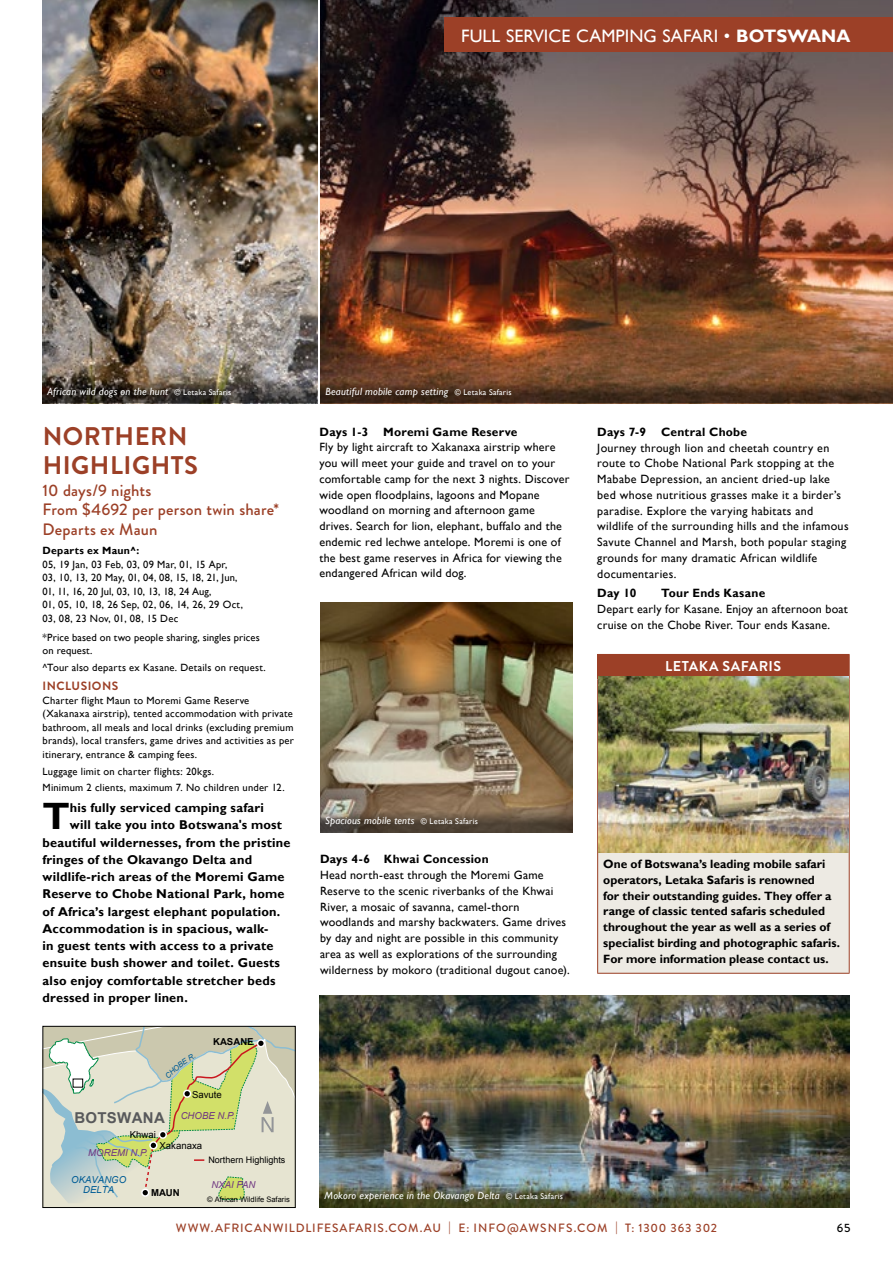
<style>
.page{position:relative;width:893px;height:1263px;background:#fff}
.page>*{position:absolute;margin:0;border:0;box-sizing:border-box;transform-origin:0 0}
.t1{font:700 38.1px "Gill Sans";color:#000}
.t2{font:700 25.5px/28.5px "Brandon Grotesque";letter-spacing:.02em;color:#9c4027}
.t3{font:18px "Gill Sans";letter-spacing:.005em;color:#fff}
.t4{font:500 16.5px/19.5px "Brandon Grotesque";letter-spacing:.01em;color:#9c4027}
.t5{font:700 15px "Arial";letter-spacing:.02em;color:#58595b}
.t6{font:700 14.25px "Brandon Grotesque";letter-spacing:.035em;color:#fff}
.t7{font:700 12.75px "Gill Sans";letter-spacing:.015em;color:#000}
.t8{font:12px/15.8px "Gill Sans";letter-spacing:.02em;color:#000}
.t9{font:700 12px/15.8px "Gill Sans";color:#000}
.t10{font:700 12px "Gill Sans";letter-spacing:.02em;color:#000}
.t11{font:500 12px "Brandon Grotesque";letter-spacing:.07em;color:#9c4027}
.t12{font:700 12px "Brandon Grotesque";letter-spacing:.04em;color:#9c4027}
.t13{font:500 12px "Brandon Grotesque";color:#000}
.t14{font:10.5px/13.5px "Gill Sans";letter-spacing:.02em;color:#000}
.t15{font:italic 10.5px "Gill Sans";letter-spacing:.02em;color:#fff}
.t16{font:700 10.5px "Gill Sans";letter-spacing:.025em;color:#000}
.t17{font:italic 9.6px "Arial";color:#703881}
.t18{font:9.6px "Arial";color:#000}
.t19{font:italic 9.6px/9.6px "Arial";color:#005c95;text-align:center}
.t20{font:700 9.6px "Arial";color:#000}
.t21{font:9px "Arial";color:#000}
.t22{font:7.5px "Arial";color:#000}
.s1{font-weight:700}
.s2{font-style:normal;font-size:8.25px}
</style>
<div class="page">
<img style="left:319px;top:995px;width:531px;height:188px">
<img style="left:319px;top:1183px;width:531px;height:25px">
<img style="left:320px;top:603px;width:252px;height:205px">
<svg style="left:320px;top:808px;width:252px;height:25px;background:#635544"></svg>
<img style="left:43px;top:0;width:274px;height:378px">
<img style="left:43px;top:378px;width:274px;height:25px">
<img style="left:320px;top:0;width:573px;height:378px">
<svg style="left:320px;top:378px;width:573px;height:25px;background:#533621"></svg>
<div style="left:598px;top:654px;width:251px;height:25px;background:#9c4027"></div>
<div style="left:598px;top:679px;width:251px;height:294px;background:#edeae3"></div>
<svg style="left:597px;top:655px;width:1px;height:24px"></svg>
<hr style="left:597px;top:654px;width:253px;height:1px;background:#9c4027">
<svg style="left:849px;top:655px;width:1px;height:24px"></svg>
<hr style="left:597px;top:679px;width:1px;height:294px;background:#9c4027">
<hr style="left:849px;top:679px;width:1px;height:294px;background:#9c4027">
<hr style="left:597px;top:973px;width:253px;height:1px;background:#9c4027">
<img style="left:598px;top:677px;width:251px;height:175px">
<div style="left:444px;top:18px;width:449px;height:34px;background:#9c4027"></div>
<svg style="left:43px;top:1026px;width:252px;height:182px;background:#d2d7b9"></svg>
<h3 class="t3" style="left:461px;top:25px;width:391px">FULL SERVICE CAMPING SAFARI • <span class="s1">BOTSWANA</span></h3>
<p class="t15" style="left:48px;top:385px;width:185px">African wild dogs on the hunt <span class="s2">© Letaka Safaris</span></p>
<p class="t15" style="left:325px;top:385px;width:188px">Beautiful mobile camp setting <span class="s2">© Letaka Safaris</span></p>
<h2 class="t2" style="left:43px;top:423px;width:157px">NORTHERN<br>HIGHLIGHTS</h2>
<h3 class="t4" style="left:43px;top:480px;width:238px">10 days/9 nights<br>From $4692 per person twin share*<br>Departs ex Maun</h3>
<p class="t16" style="left:43px;top:544px;width:98px">Departs ex Maun^:</p>
<p class="t14" style="left:43px;top:558px;width:202px">05, 19 Jan, 03 Feb, 03, 09 Mar, 01, 15 Apr, 03, 10, 13, 20 May, 01, 04, 08, 15, 18, 21, Jun, 01, 11, 16, 20 Jul, 03, 10, 13, 18, 24 Aug,<br>01, 05, 10, 18, 26 Sep, 02, 06, 14, 26, 29 Oct, 03, 08, 23 Nov, 01, 08, 15 Dec</p>
<p class="t14" style="left:43px;top:630px;width:219px">*Price based on two people sharing, singles prices on request.</p>
<p class="t14" style="left:43px;top:661px;width:225px">^Tour also departs ex Kasane. Details on request.</p>
<p class="t12" style="left:43px;top:677px;width:77px">INCLUSIONS</p>
<p class="t14" style="left:43px;top:693px;width:253px">Charter flight Maun to Moremi Game Reserve (Xakanaxa airstrip), tented accommodation with private bathroom, all meals and local drinks (excluding premium brands), local transfers, game drives and activities as per itinerary, entrance &amp; camping fees.</p>
<p class="t14" style="left:43px;top:763px;width:244px;line-height:17px">Luggage limit on charter flights: 20kgs.<br>Minimum 2 clients, maximum 7. No children under 12.</p>
<h1 class="t1" style="left:43px;top:793px;width:29px">T</h1>
<p class="t7" style="left:70px;top:800px;width:196px">his fully serviced camping safari</p>
<p class="t7" style="left:70px;top:817px;width:214px">will take you into Botswana's most</p>
<p class="t7" style="left:43px;top:834px;width:249px">beautiful wildernesses, from the pristine</p>
<p class="t7" style="left:43px;top:852px;width:211px">fringes of the Okavango Delta and</p>
<p class="t7" style="left:43px;top:869px;width:244px">wildlife-rich areas of the Moremi Game</p>
<p class="t7" style="left:43px;top:886px;width:244px">Reserve to Chobe National Park, home</p>
<p class="t7" style="left:43px;top:903px;width:239px">of Africa’s largest elephant population.</p>
<p class="t7" style="left:43px;top:921px;width:227px">Accommodation is in spacious, walk-</p>
<p class="t7" style="left:43px;top:938px;width:233px">in guest tents with access to a private</p>
<p class="t7" style="left:43px;top:955px;width:239px">ensuite bush shower and toilet. Guests</p>
<p class="t7" style="left:43px;top:972px;width:235px">also enjoy comfortable stretcher beds</p>
<p class="t7" style="left:43px;top:990px;width:147px">dressed in proper linen.</p>
<p class="t20" style="left:213px;top:1034px;width:42px">KASANE</p>
<p class="t5" style="left:74px;top:1107px;width:92px">BOTSWANA</p>
<p class="t18" style="left:130px;top:1128px;width:28px">Khwai</p>
<p class="t18" style="left:192px;top:1088px;width:31px">Savute</p>
<p class="t17" style="left:181px;top:1110px;width:56px">CHOBE N.P.</p>
<p class="t17" style="left:88px;top:1147px;width:61px">MOREMI N.P.</p>
<p class="t18" style="left:160px;top:1138px;width:44px">Xakanaxa</p>
<p class="t21" style="left:208px;top:1154px;width:79px">Northern Highlights</p>
<p class="t19" style="left:71px;top:1175px;width:56px">OKAVANGO<br>DELTA</p>
<p class="t20" style="left:151px;top:1185px;width:30px">MAUN</p>
<p class="t17" style="left:211px;top:1178px;width:46px">NXAI PAN</p>
<p class="t22" style="left:207px;top:1194px;width:84px">© African Wildlife Safaris</p>
<p class="t10" style="left:319px;top:424px;width:200px">Days 1-3 Moremi Game Reserve</p>
<p class="t8" style="left:319px;top:440px;width:252px">Fly by light aircraft to Xakanaxa airstrip where you will meet your guide and travel on to your comfortable camp for the next 3 nights. Discover wide open floodplains, lagoons and Mopane woodland on morning and afternoon game drives. Search for lion, elephant, buffalo and the endemic red lechwe antelope. Moremi is one of the best game reserves in Africa for viewing the endangered African wild dog.</p>
<p class="t15" style="left:325px;top:815px;width:154px">Spacious mobile tents <span class="s2">© Letaka Safaris</span></p>
<p class="t10" style="left:320px;top:852px;width:170px">Days 4-6 Khwai Concession</p>
<p class="t8" style="left:320px;top:867px;width:251px">Head north-east through the Moremi Game Reserve to the scenic riverbanks of the Khwai River, a mosaic of savanna, camel-thorn woodlands and marshy backwaters. Game drives by day and night are possible in this community area as well as explorations of the surrounding wilderness by mokoro (traditional dugout canoe).</p>
<p class="t15" style="left:325px;top:1189px;width:240px">Mokoro experience in the Okavango Delta <span class="s2">© Letaka Safaris</span></p>
<p class="t9" style="left:597px;top:424px;width:50px">Days 7-9</p>
<p class="t10" style="left:661px;top:424px;width:87px">Central Chobe</p>
<p class="t8" style="left:597px;top:440px;width:253px">Journey through lion and cheetah country en route to Chobe National Park stopping at the Mababe Depression, an ancient dried-up lake bed whose nutritious grasses make it a birder’s paradise. Explore the varying habitats and wildlife of the surrounding hills and the infamous Savute Channel and Marsh, both popular staging grounds for many dramatic African wildlife documentaries.</p>
<p class="t9" style="left:597px;top:586px;width:41px">Day 10</p>
<p class="t10" style="left:661px;top:586px;width:106px">Tour Ends Kasane</p>
<p class="t8" style="left:597px;top:601px;width:252px">Depart early for Kasane. Enjoy an afternoon boat cruise on the Chobe River. Tour ends Kasane.</p>
<p class="t6" style="left:665px;top:656px;width:118px">LETAKA SAFARIS</p>
<p class="t9" style="left:603px;top:857px;width:238px">One of Botswana’s leading mobile safari operators, Letaka Safaris is renowned<br>for their outstanding guides. They offer a range of classic tented safaris scheduled throughout the year as well as a series of specialist birding and photographic safaris.<br>For more information please contact us.</p>
<p class="t11" style="left:176px;top:1220px;width:543px">WWW.AFRICANWILDLIFESAFARIS.COM.AU | E: INFO@AWSNFS.COM | T: 1300 363 302</p>
<p class="t13" style="left:837px;top:1220px;width:15px">65</p>
</div>
